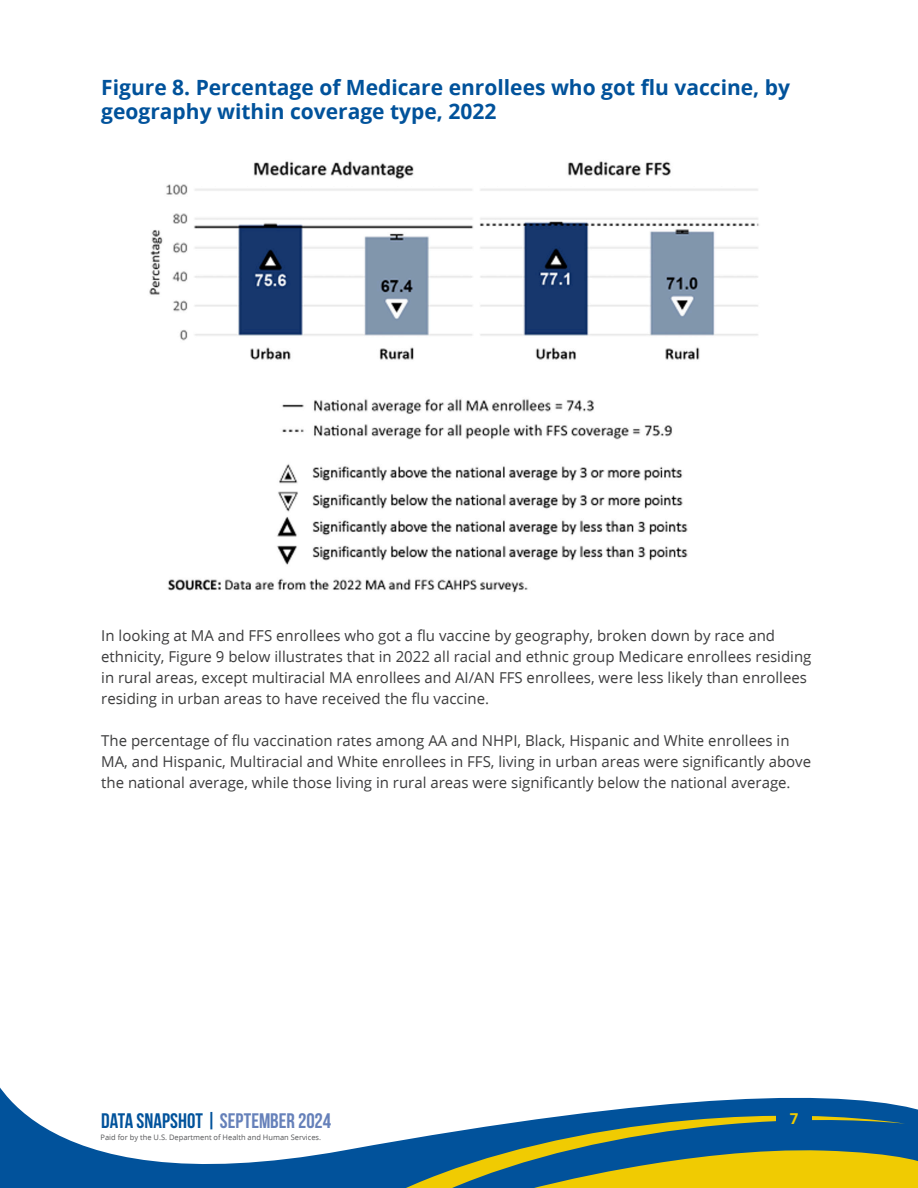
<style>
.page{position:relative;width:918px;height:1188px;background:#fff}
.page>*{position:absolute;margin:0;border:0;box-sizing:border-box;transform-origin:0 0}
.t1{font:700 21px/24px "Open Sans";color:#01529b}
.t2{font:21px "Bebas Neue";color:#01529b}
.text_no_indent{font:15px/21px "Open Sans";color:#3e3e3f}
.t3{font:700 15px "Open Sans";color:#f0cb02}
.t4{font:7.5px "Open Sans";color:#57585a}
.s1{color:#6681ba}
</style>
<div class="page">
<svg style="left:0;top:1087px;width:918px;height:101px"></svg>
<svg style="left:905px;top:1147px;width:13px;height:41px"></svg>
<img style="left:149px;top:161px;width:610px;height:432px">
<svg style="left:292px;top:1113px;width:613px;height:75px;background:#709078"></svg>
<div style="left:776px;top:1106px;width:36px;height:31px;background:#01529b"></div>
<h3 class="t1" style="left:101px;top:76px;width:690px">Figure 8. Percentage of Medicare enrollees who got flu vaccine, by geography within coverage type, 2022</h3>
<p class="text_no_indent" style="left:101px;top:626px;width:712px">In looking at MA and FFS enrollees who got a flu vaccine by geography, broken down by race and ethnicity, Figure 9 below illustrates that in 2022 all racial and ethnic group Medicare enrollees residing in rural areas, except multiracial MA enrollees and AI/AN FFS enrollees, were less likely than enrollees residing in urban areas to have received the flu vaccine.</p>
<p class="text_no_indent" style="left:101px;top:731px;width:711px">The percentage of flu vaccination rates among AA and NHPI, Black, Hispanic and White enrollees in<br>MA, and Hispanic, Multiracial and White enrollees in FFS, living in urban areas were significantly above the national average, while those living in rural areas were significantly below the national average.</p>
<h1 class="t2" style="left:101px;top:1109px;width:231px">DATA SNAPSHOT | <span class="s1">SEPTEMBER 2024</span></h1>
<p class="t4" style="left:101px;top:1133px;width:222px">Paid for by the U.S. Department of Health and Human Services.</p>
<p class="t3" style="left:790px;top:1110px;width:10px">7</p>
</div>
